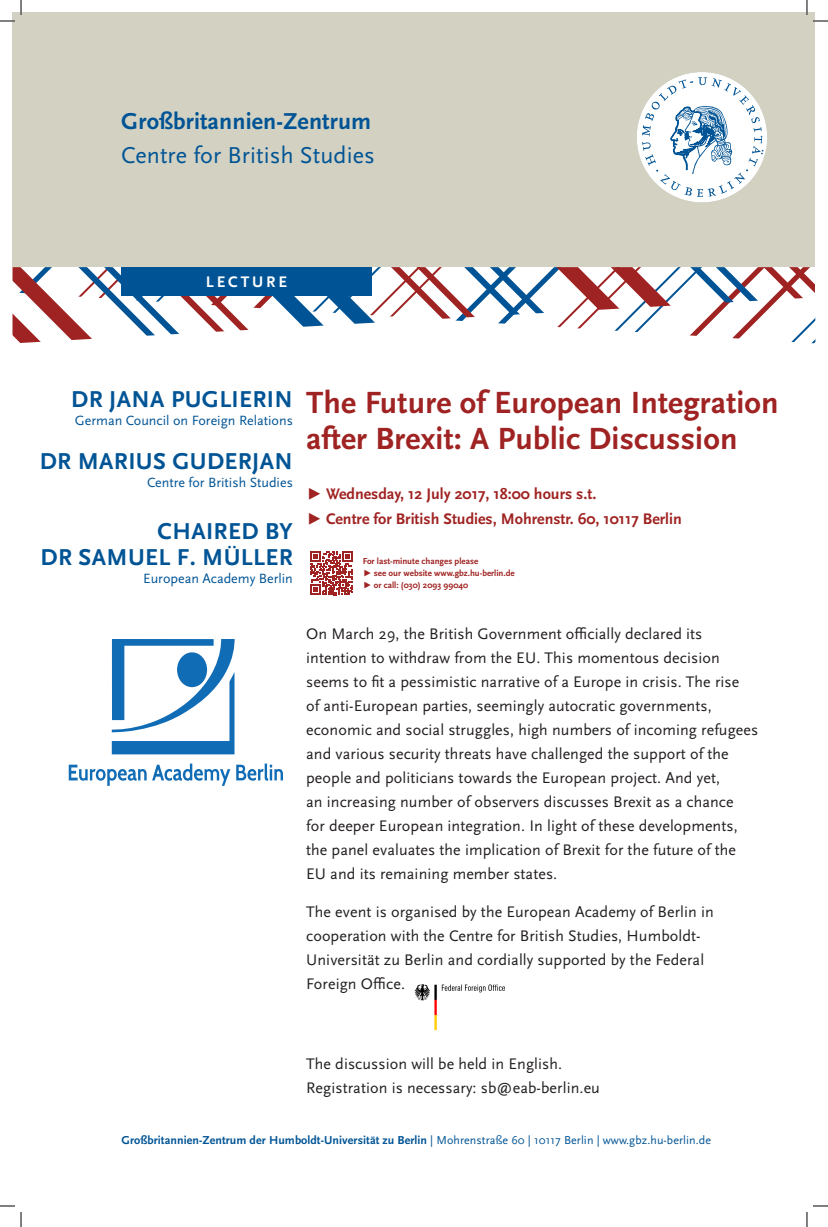
<style>
.page{position:relative;width:828px;height:1227px;background:#fff}
.page>*{position:absolute;margin:0;border:0;box-sizing:border-box;transform-origin:0 0}
.t1{font:700 32px/36px "Scala Sans OT";letter-spacing:.005em;color:#9f2322}
.t2{font:700 24px "Scala Sans OT";letter-spacing:.015em;color:#005495}
.t3{font:24px "Scala Sans OT";letter-spacing:.005em;color:#005495}
.t4{font:16px/24px "Scala Sans OT";letter-spacing:.005em;color:#231f20}
.t5{font:700 16px/24.9px "Scala Sans OT";color:#9f2322}
.t6{font:700 16px "Scala Sans OT";letter-spacing:.175em;color:#fff}
.t7{font:14px "Scala Sans OT";color:#005495}
.t8{font:700 12px "Scala Sans OT";letter-spacing:.005em;color:#005495}
.t9{font:700 9px/12px "Scala Sans OT";color:#9f2322}
.s1{font-weight:400}
</style>
<div class="page">
<div style="left:12px;top:12px;width:802px;height:255px;background:#d2d1c2"></div>
<svg style="left:12px;top:267px;width:803px;height:76px"></svg>
<div style="left:636px;top:72px;width:131px;height:130px;background:#fff;border-radius:50%"></div>
<svg style="left:641px;top:77px;width:122px;height:120px"></svg>
<div style="left:121px;top:267px;width:250px;height:28px;background:#005495"></div>
<svg style="left:310px;top:552px;width:42px;height:44px"></svg>
<img style="left:414px;top:984px;width:91px;height:47px">
<svg style="left:112px;top:639px;width:123px;height:115px"></svg>
<svg style="left:69px;top:763px;width:161px;height:23px"></svg>
<svg style="left:236px;top:763px;width:47px;height:18px"></svg>
<svg style="left:0;top:0;width:22px;height:22px"></svg>
<svg style="left:0;top:1205px;width:22px;height:22px"></svg>
<svg style="left:806px;top:0;width:21px;height:22px"></svg>
<svg style="left:806px;top:1205px;width:21px;height:22px"></svg>
<h2 class="t2" style="left:121px;top:107px;width:251px">Großbritannien-Zentrum</h2>
<h2 class="t3" style="left:121px;top:141px;width:255px">Centre for British Studies</h2>
<p class="t6" style="left:206px;top:272px;width:82px">LECTURE</p>
<h2 class="t2" style="left:71px;top:385px;width:223px">dr jana puglierin</h2>
<p class="t7" style="left:75px;top:412px;width:219px">German Council on Foreign Relations</p>
<h2 class="t2" style="left:40px;top:447px;width:254px">dr marius gu derjan</h2>
<p class="t7" style="left:147px;top:474px;width:147px">Centre for British Studies</p>
<h2 class="t2" style="left:157px;top:517px;width:137px">chaired by</h2>
<h2 class="t2" style="left:41px;top:543px;width:102px">Dr Samuel</h2>
<h2 class="t2" style="left:177px;top:543px;width:78px">F. Müller</h2>
<p class="t7" style="left:143px;top:570px;width:151px">European Academy Berlin</p>
<h1 class="t1" style="left:306px;top:385px;width:474px">The Future of European I ntegration after Brexit: A Public Discussion</h1>
<p class="t5" style="left:306px;top:481px;width:377px">▶ Wednesday, 12 July 2017, 18:00 hours s.t.<br>▶ Centre for British Studies, M ohrenstr. 60, 10117 Berlin</p>
<p class="t9" style="left:362px;top:555px;width:154px">For last-minute changes please<br>▶ see our website www.gbz.hu-berlin.de ▶ or call: (030) 2093 99040</p>
<p class="t4" style="left:306px;top:622px;width:453px">On March 29, the British Government officially declared its intention to withdraw from the EU. This momentous decision seems to fit a pessimistic narrative of a Europe in crisis. The rise<br>of anti-European parties, seemingly autocratic governments, economic and social struggles, high numbers of incoming refugees and various security threats have challenged the support of the people and politicians towards the European project. And yet,<br>an increasing number of observers discusses Brexit as a chance<br>for deeper European integration. In light of these developments, the panel evaluates the implication of Brexit for the future of the EU and its remaining member states.</p>
<p class="t4" style="left:306px;top:900px;width:409px">The event is organised by the European Academy of Berlin in cooperation with the Centre for British Studies, Humboldt-Universität zu Berlin and cordially supported by the Federal Foreign Office.</p>
<p class="t4" style="left:306px;top:1052px;width:295px">The discussion will be held in English.<br>Registration is necessary: sb@eab-berlin.eu</p>
<p class="t8" style="left:121px;top:1132px;width:590px">Großbritannien-Zentrum der Humboldt-Universität zu Berlin <span class="s1">| Mohrenstraße 60 | 10117 Berlin | www.gbz.hu-berlin.de</span></p>
</div>
